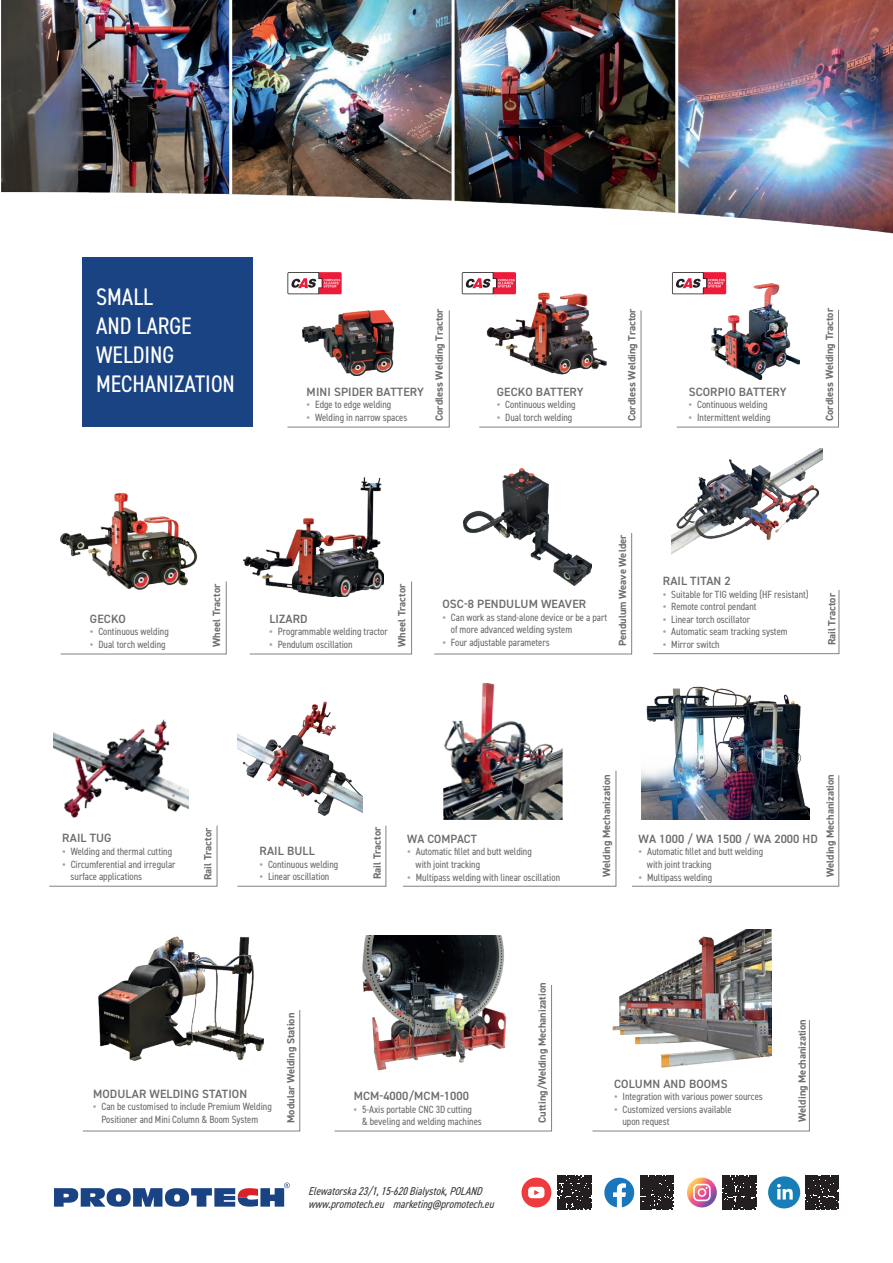
<style>
.page{position:relative;width:893px;height:1263px;background:#fff}
.page>*{position:absolute;margin:0;border:0;box-sizing:border-box;transform-origin:0 0}
.tyt_glowny{font:condensed 24px/28.8px "DIN2014";color:#fff}
.nazwy_na_zbiorczej{font:600 12px "DIN2014";letter-spacing:.01em;color:#6c6d70}
.t1{font:italic condensed 11.4px "DIN2014";color:#3e3e3f}
.t2{font:condensed 10.5px/12.6px "DIN2014";color:#6c6d70}
.typ_maszyn{font:700 10.5px "DIN2014";color:#6c6d70}
.s1{font-family:"Times New Roman";font-stretch:normal;color:#a4a5a9}
</style>
<div class="page">
<img style="left:1px;top:0;width:892px;height:234px">
<hr style="left:229px;top:0;width:3px;height:194px;background:#fff">
<hr style="left:452px;top:0;width:3px;height:202px;background:#fff">
<hr style="left:675px;top:0;width:3px;height:213px;background:#fff">
<div style="left:83px;top:257px;width:170px;height:170px;background:#1a4383"></div>
<svg style="left:653px;top:590px;width:186px;height:64px"></svg>
<svg style="left:334px;top:984px;width:218px;height:147px"></svg>
<svg style="left:592px;top:1020px;width:218px;height:111px"></svg>
<svg style="left:237px;top:825px;width:149px;height:61px"></svg>
<svg style="left:60px;top:581px;width:167px;height:73px"></svg>
<svg style="left:249px;top:581px;width:163px;height:73px"></svg>
<svg style="left:49px;top:825px;width:168px;height:61px"></svg>
<svg style="left:287px;top:310px;width:163px;height:117px"></svg>
<svg style="left:479px;top:310px;width:162px;height:117px"></svg>
<svg style="left:676px;top:309px;width:163px;height:118px"></svg>
<img style="left:60px;top:493px;width:139px;height:98px">
<img style="left:54px;top:719px;width:135px;height:110px">
<img style="left:237px;top:701px;width:125px;height:129px">
<img style="left:611px;top:929px;width:161px;height:139px">
<svg style="left:434px;top:533px;width:198px;height:121px"></svg>
<svg style="left:83px;top:1010px;width:217px;height:121px"></svg>
<img style="left:464px;top:468px;width:127px;height:118px">
<img style="left:350px;top:935px;width:166px;height:135px">
<img style="left:672px;top:448px;width:150px;height:106px">
<svg style="left:632px;top:775px;width:207px;height:111px"></svg>
<img style="left:641px;top:686px;width:169px;height:134px">
<img style="left:244px;top:477px;width:140px;height:120px">
<img style="left:83px;top:936px;width:188px;height:127px">
<img style="left:711px;top:283px;width:89px;height:97px">
<img style="left:486px;top:292px;width:122px;height:83px">
<svg style="left:462px;top:272px;width:54px;height:22px"></svg>
<svg style="left:672px;top:272px;width:54px;height:22px"></svg>
<svg style="left:287px;top:272px;width:55px;height:22px"></svg>
<img style="left:303px;top:310px;width:104px;height:65px">
<svg style="left:54px;top:1182px;width:236px;height:25px"></svg>
<svg style="left:557px;top:1175px;width:35px;height:35px"></svg>
<svg style="left:558px;top:1175px;width:33px;height:34px"></svg>
<svg style="left:640px;top:1175px;width:34px;height:34px"></svg>
<svg style="left:722px;top:1175px;width:35px;height:35px"></svg>
<svg style="left:723px;top:1175px;width:33px;height:34px"></svg>
<svg style="left:805px;top:1175px;width:34px;height:34px"></svg>
<div style="left:521px;top:1177px;width:30px;height:30px;background:#ee3b3d;border-radius:50%"></div>
<svg style="left:528px;top:1187px;width:16px;height:11px"></svg>
<svg style="left:604px;top:1178px;width:30px;height:29px"></svg>
<svg style="left:687px;top:1177px;width:30px;height:30px"></svg>
<svg style="left:693px;top:1184px;width:18px;height:17px"></svg>
<div style="left:768px;top:1176px;width:32px;height:32px;background:#187eb7;border-radius:50%"></div>
<svg style="left:777px;top:1184px;width:16px;height:15px"></svg>
<img style="left:443px;top:683px;width:120px;height:87px">
<svg style="left:403px;top:770px;width:213px;height:116px"></svg>
<p class="tyt_glowny" style="left:96px;top:282px;width:140px">SMALL<br>AND LARGE<br>WELDING<br>MECHANIZATION</p>
<p class="nazwy_na_zbiorczej" style="left:307px;top:384px;width:119px">MINI SPIDER BATTERY</p>
<p class="t2" style="left:307px;top:398px;width:86px"><span class="s1">•</span> Edge to edge welding</p>
<p class="t2" style="left:307px;top:411px;width:102px"><span class="s1">•</span> Welding in narrow spaces</p>
<p class="typ_maszyn" style="left:432px;top:421px;width:114px;rotate:-90deg">Cordless Welding Tractor</p>
<p class="nazwy_na_zbiorczej" style="left:497px;top:384px;width:88px">GECKO BATTERY</p>
<p class="t2" style="left:497px;top:398px;width:80px"><span class="s1">•</span> Continuous welding</p>
<p class="t2" style="left:497px;top:411px;width:77px"><span class="s1">•</span> Dual torch welding</p>
<p class="typ_maszyn" style="left:625px;top:421px;width:114px;rotate:-90deg">Cordless Welding Tractor</p>
<p class="nazwy_na_zbiorczej" style="left:689px;top:384px;width:99px">SCORPIO BATTERY</p>
<p class="t2" style="left:689px;top:398px;width:80px"><span class="s1">•</span> Continuous welding</p>
<p class="t2" style="left:689px;top:411px;width:83px"><span class="s1">•</span> Intermittent welding</p>
<p class="typ_maszyn" style="left:822px;top:421px;width:115px;rotate:-90deg">Cordless Welding Tractor</p>
<p class="nazwy_na_zbiorczej" style="left:90px;top:611px;width:38px">GECKO</p>
<p class="t2" style="left:90px;top:625px;width:80px"><span class="s1">•</span> Continuous welding</p>
<p class="t2" style="left:90px;top:638px;width:77px"><span class="s1">•</span> Dual torch welding</p>
<p class="typ_maszyn" style="left:210px;top:647px;width:65px;rotate:-90deg">Wheel Tractor</p>
<p class="nazwy_na_zbiorczej" style="left:269px;top:611px;width:40px">LIZARD</p>
<p class="t2" style="left:269px;top:625px;width:120px"><span class="s1">•</span> Programmable welding tractor</p>
<p class="t2" style="left:269px;top:638px;width:85px"><span class="s1">•</span> Pendulum oscillation</p>
<p class="typ_maszyn" style="left:615px;top:646px;width:113px;rotate:-90deg">Pendulum Weave Welder</p>
<p class="nazwy_na_zbiorczej" style="left:663px;top:573px;width:69px">RAIL TITAN 2</p>
<p class="t2" style="left:663px;top:587px;width:147px"><span class="s1">•</span> Suitable for TIG welding (HF resistant)</p>
<p class="t2" style="left:663px;top:600px;width:95px"><span class="s1">•</span> Remote control pendant</p>
<p class="t2" style="left:663px;top:612px;width:89px"><span class="s1">•</span> Linear torch oscillator</p>
<p class="t2" style="left:663px;top:625px;width:126px"><span class="s1">•</span> Automatic seam tracking system</p>
<p class="t2" style="left:663px;top:638px;width:58px"><span class="s1">•</span> Mirror switch</p>
<p class="typ_maszyn" style="left:395px;top:647px;width:65px;rotate:-90deg">Wheel Tractor</p>
<p class="typ_maszyn" style="left:825px;top:645px;width:54px;rotate:-90deg">Rail Tractor</p>
<p class="nazwy_na_zbiorczej" style="left:442px;top:596px;width:145px">OSC-8 PENDULUM WEAVER</p>
<p class="t2" style="left:451px;top:610px;width:158px;text-indent:-8px"><span class="s1">•</span> Can work as stand-alone device or be a part of more advanced welding system</p>
<p class="t2" style="left:442px;top:636px;width:109px"><span class="s1">•</span> Four adjustable parameters</p>
<p class="nazwy_na_zbiorczej" style="left:62px;top:830px;width:51px">RAIL TUG</p>
<p class="t2" style="left:62px;top:845px;width:111px"><span class="s1">•</span> Welding and thermal cutting</p>
<p class="t2" style="left:71px;top:857px;width:107px;text-indent:-8px"><span class="s1">•</span> Circumferential and irregular surface applications</p>
<p class="typ_maszyn" style="left:201px;top:880px;width:54px;rotate:-90deg">Rail Tractor</p>
<p class="nazwy_na_zbiorczej" style="left:260px;top:843px;width:57px">RAIL BULL</p>
<p class="t2" style="left:259px;top:857px;width:80px"><span class="s1">•</span> Continuous welding</p>
<p class="t2" style="left:259px;top:870px;width:71px"><span class="s1">•</span> Linear oscillation</p>
<p class="typ_maszyn" style="left:370px;top:879px;width:54px;rotate:-90deg">Rail Tractor</p>
<p class="nazwy_na_zbiorczej" style="left:407px;top:831px;width:71px">WA COMPACT</p>
<p class="t2" style="left:416px;top:845px;width:118px;text-indent:-8px"><span class="s1">•</span> Automatic fillet and butt welding with joint tracking</p>
<p class="t2" style="left:407px;top:870px;width:154px"><span class="s1">•</span> Multipass welding with linear oscillation</p>
<p class="typ_maszyn" style="left:600px;top:877px;width:104px;rotate:-90deg">Welding Mechanization</p>
<p class="nazwy_na_zbiorczej" style="left:639px;top:831px;width:181px">WA 1000 / WA 1500 / WA 2000 HD</p>
<p class="t2" style="left:647px;top:845px;width:118px;text-indent:-8px"><span class="s1">•</span> Automatic fillet and butt welding with joint tracking</p>
<p class="t2" style="left:639px;top:870px;width:75px"><span class="s1">•</span> Multipass welding</p>
<p class="typ_maszyn" style="left:823px;top:877px;width:104px;rotate:-90deg">Welding Mechanization</p>
<p class="nazwy_na_zbiorczej" style="left:93px;top:1085px;width:156px">MODULAR WELDING STATION</p>
<p class="t2" style="left:93px;top:1100px;width:180px;text-align:center"><span class="s1">•</span> Can be customised to include Premium Welding<br>Positioner and Mini Column &amp; Boom System</p>
<p class="typ_maszyn" style="left:284px;top:1123px;width:112px;rotate:-90deg">Modular Welding Station</p>
<p class="nazwy_na_zbiorczej" style="left:354px;top:1088px;width:117px">MCM-4000/MCM-1000</p>
<p class="t2" style="left:362px;top:1102px;width:121px;text-indent:-8px"><span class="s1">•</span> 5-Axis portable CNC 3D cutting<br>&amp; beveling and welding machines</p>
<p class="t1" style="left:308px;top:1184px;width:179px">Elewatorska23/1,15-620Bialystok,POLAND</p>
<p class="t1" style="left:308px;top:1196px;width:191px">www.promotech.eu marketing@promotech.eu</p>
<p class="typ_maszyn" style="left:535px;top:1123px;width:142px;rotate:-90deg">Cutting/Welding Mechanization</p>
<p class="nazwy_na_zbiorczej" style="left:614px;top:1075px;width:115px">COLUMN AND BOOMS</p>
<p class="t2" style="left:614px;top:1090px;width:150px"><span class="s1">•</span> Integration with various power sources</p>
<p class="t2" style="left:622px;top:1102px;width:111px;text-indent:-8px"><span class="s1">•</span> Customized versions available upon request</p>
<p class="typ_maszyn" style="left:795px;top:1122px;width:104px;rotate:-90deg">Welding Mechanization</p>
</div>
